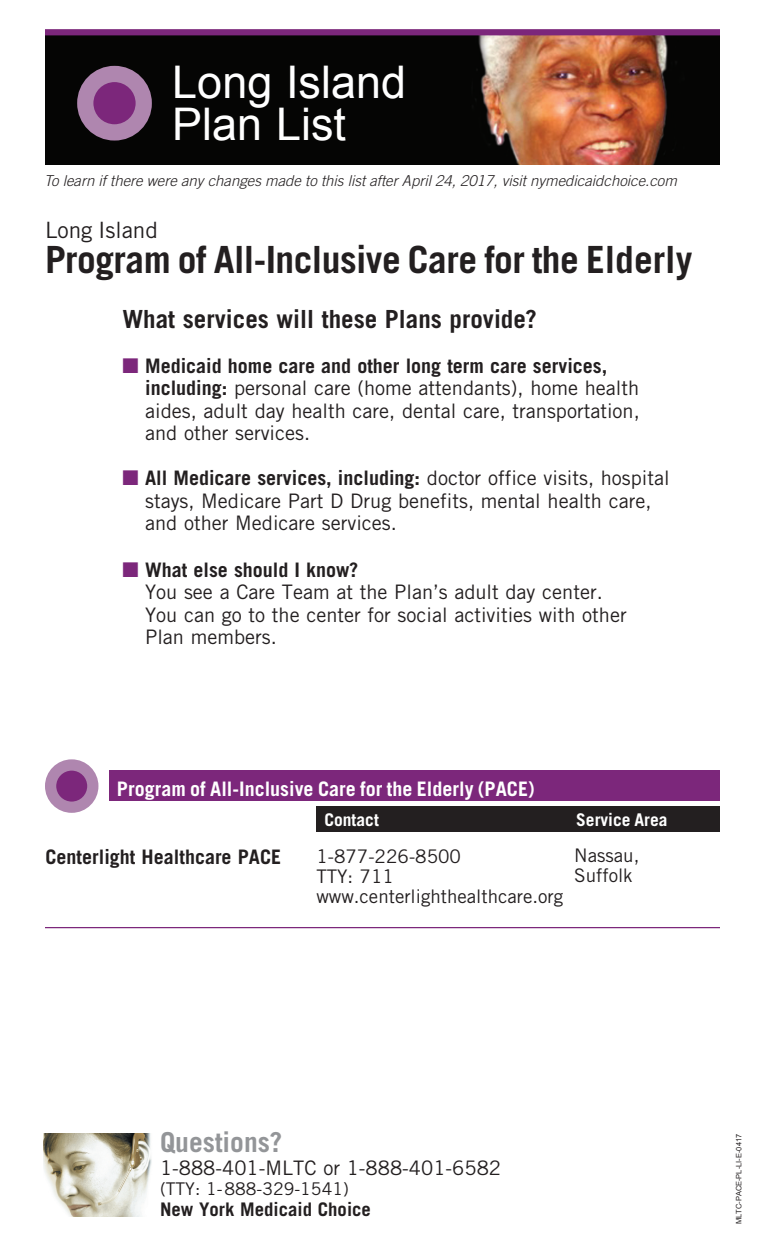
<style>
.page{position:relative;width:765px;height:1260px;background:#fff}
.page>*{position:absolute;margin:0;border:0;box-sizing:border-box;transform-origin:0 0}
.t1{font:45px/42.5px "Arial";color:#fff}
.t2{font:700 37.5px "Trade Gothic";letter-spacing:-.015em;color:#231f20}
.t3{font:700 27.5px "Trade Gothic";color:#939598}
.t4{font:700 25px "Trade Gothic";color:#231f20}
.t5{font:22.5px "Trade Gothic";color:#231f20}
.t6{font:20px/22.5px "Trade Gothic";color:#231f20}
.t7{font:700 20px "Trade Gothic";color:#fff}
.t8{font:700 20px "Trade Gothic";color:#231f20}
.t9{font:18.75px/20px "Trade Gothic";color:#231f20}
.t10{font:700 18.75px "Trade Gothic";color:#231f20}
.t11{font:17.5px "Trade Gothic";color:#231f20}
.t12{font:700 17.5px "Trade Gothic";color:#fff}
.t13{font:italic 300 15px "Trade Gothic";color:#231f20}
.t14{font:7.5px "Arial";color:#231f20}
.s1{color:#7c277b}
.s2{font-weight:700}
</style>
<div class="page">
<img style="left:45px;top:35px;width:675px;height:130px">
<div style="left:110px;top:771px;width:610px;height:30px;background:#7c277b"></div>
<div style="left:316px;top:807px;width:404px;height:25px;background:#231f20"></div>
<hr style="left:45px;top:927px;width:675px;height:1px;background:#7c277b">
<img style="left:43px;top:1133px;width:109px;height:84px">
<div style="left:45px;top:29px;width:675px;height:6px;background:#7c277b"></div>
<svg style="left:85px;top:74px;width:59px;height:58px;background:#853884"></svg>
<div style="left:77px;top:66px;width:75px;height:75px;border:16px solid #af86af;border-radius:50%"></div>
<svg style="left:51px;top:765px;width:42px;height:42px"></svg>
<div style="left:45px;top:759px;width:53px;height:54px;border:11px solid #af86af;border-radius:50%"></div>
<h1 class="t1" style="left:172px;top:61px;width:235px">Long Island<br>Plan List</h1>
<p class="t13" style="left:44px;top:172px;width:634px">To learn if there were any changes made to this list after April 24, 2017, visit nymedicaidchoice.com</p>
<p class="t5" style="left:45px;top:216px;width:115px">Long Island</p>
<h2 class="t2" style="left:45px;top:236px;width:649px">Program of All-Inclusive Care for the Elderly</h2>
<p class="t4" style="left:122px;top:303px;width:416px">What services will these Plans provide?</p>
<p class="t6" style="left:145px;top:354px;width:496px;text-indent:-23px"><span class="s1">■</span> <span class="s2">Medicaid home care and other long term care services, including:</span> personal care (home attendants), home health aides, adult day health care, dental care, transportation, and other services.</p>
<p class="t6" style="left:145px;top:467px;width:526px;text-indent:-23px"><span class="s1">■</span> <span class="s2">All Medicare services, including:</span> doctor office visits, hospital stays, Medicare Part D Drug benefits, mental health care, and other Medicare services.</p>
<p class="t6" style="left:145px;top:558px;width:483px;text-indent:-23px"><span class="s1">■</span> <span class="s2">What else should I know?<br></span>You see a Care Team at the Plan’s adult day center.<br>You can go to the center for social activities with other Plan members.</p>
<p class="t7" style="left:117px;top:776px;width:419px">Program of All-Inclusive Care for the Elderly (PACE)</p>
<p class="t12" style="left:324px;top:809px;width:56px">Contact</p>
<p class="t12" style="left:576px;top:809px;width:93px">Service Area</p>
<p class="t8" style="left:46px;top:844px;width:237px">Centerlight Healthcare PACE</p>
<p class="t9" style="left:316px;top:846px;width:248px">1-877-226-8500<br>TTY: 711 www.centerlighthealthcare.org</p>
<p class="t9" style="left:574px;top:845px;width:67px">Nassau,<br>Suffolk</p>
<h3 class="t3" style="left:160px;top:1126px;width:124px">Questions?</h3>
<p class="t6" style="left:160px;top:1156px;width:343px">1-888-401-MLTC or 1-888-401-6582</p>
<p class="t11" style="left:160px;top:1178px;width:190px">(TTY: 1-888-329-1541)</p>
<p class="t10" style="left:160px;top:1198px;width:212px">New York Medicaid Choice</p>
<p class="t14" style="left:734px;top:1224px;width:92px;rotate:-90deg">MLTC-PACE-PL-LI-E-0417</p>
</div>
